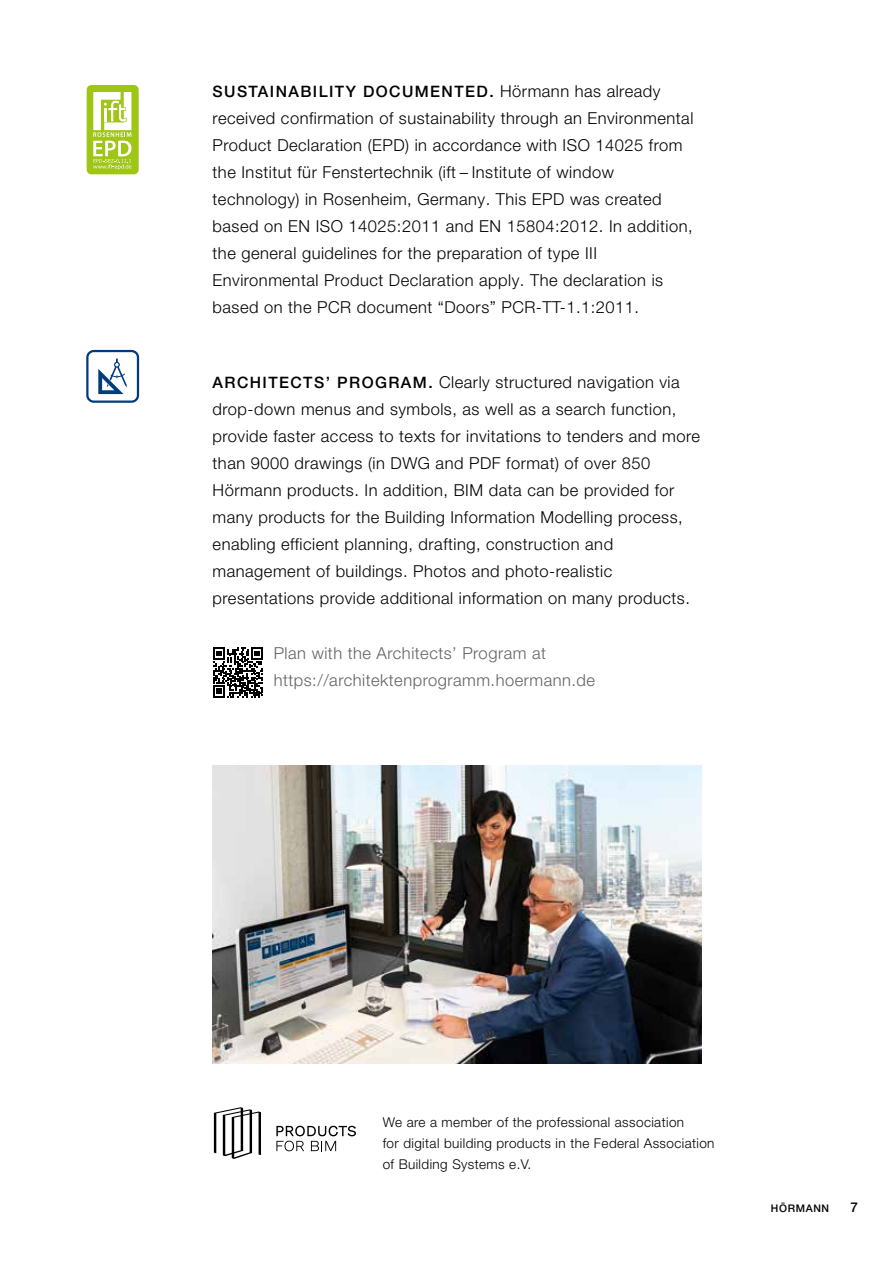
<style>
.page{position:relative;width:893px;height:1263px;background:#fff}
.page>*{position:absolute;margin:0;border:0;box-sizing:border-box;transform-origin:0 0}
.t1{font:300 16.5px/27px "Hoermann Helvetica Neue";letter-spacing:.03em;color:#000}
.t2{font:300 16.5px/27px "Hoermann Helvetica Neue";letter-spacing:.03em;color:#636362}
.t3{font:500 15.75px "Hoermann Helvetica Neue";letter-spacing:.09em;color:#000}
.t4{font:300 13.5px/21.3px "Hoermann Helvetica Neue";letter-spacing:.03em;color:#000}
.t5{font:500 13.5px "Hoermann Helvetica Neue";color:#000}
.t6{font:500 10.5px "Hoermann Helvetica Neue";letter-spacing:.06em;color:#000}
.s1{font-weight:300;font-size:16.5px}
.s2{font-weight:500;font-size:15.75px}
</style>
<div class="page">
<img style="left:213px;top:765px;width:489px;height:298px">
<svg style="left:214px;top:1107px;width:47px;height:52px"></svg>
<svg style="left:276px;top:1126px;width:80px;height:25px"></svg>
<div style="left:87px;top:85px;width:52px;height:89px;background:#9fc515;border-radius:5px"></div>
<svg style="left:93px;top:92px;width:38px;height:78px"></svg>
<svg style="left:213px;top:647px;width:50px;height:50px"></svg>
<div style="left:86px;top:350px;width:53px;height:53px;border:2px solid #003c7c;border-radius:6px"></div>
<svg style="left:98px;top:358px;width:29px;height:36px"></svg>
<p class="t3" style="left:213px;top:80px;width:449px">SUSTAINABILITY DOCUMENTED. <span class="s1">Hörmann has already</span></p>
<p class="t1" style="left:213px;top:103px;width:482px">received confirmation of sustainability through an Environmental Product Declaration (EPD) in accordance with ISO 14025 from the Institut für Fenstertechnik (ift – Institute of window technology) in Rosenheim, Germany. This EPD was created based on EN ISO 14025:2011 and EN 15804:2012. In addition, the general guidelines for the preparation of type III Environmental Product Declaration apply. The declaration is based on the PCR document “Doors” PCR-TT-1.1:2011.</p>
<p class="t1" style="left:213px;top:368px;width:489px"><span class="s2">ARCHITECTS’ PROGRAM.</span> Clearly structured navigation via drop-down menus and symbols, as well as a search function, provide faster access to texts for invitations to tenders and more than 9000 drawings (in DWG and PDF format) of over 850<br>Hörmann products. In addition, BIM data can be provided for many products for the Building Information Modelling process, enabling efficient planning, drafting, construction and management of buildings. Photos and photo-realistic presentations provide additional information on many products.</p>
<p class="t2" style="left:274px;top:638px;width:323px">Plan with the Architects’ Program at https://architektenprogramm.hoermann.de</p>
<p class="t4" style="left:383px;top:1110px;width:333px">We are a member of the professional association<br>for digital building products in the Federal Association of Building Systems e.V.</p>
<p class="t6" style="left:771px;top:1201px;width:60px">HÖRMANN</p>
<p class="t5" style="left:850px;top:1198px;width:9px">7</p>
</div>
